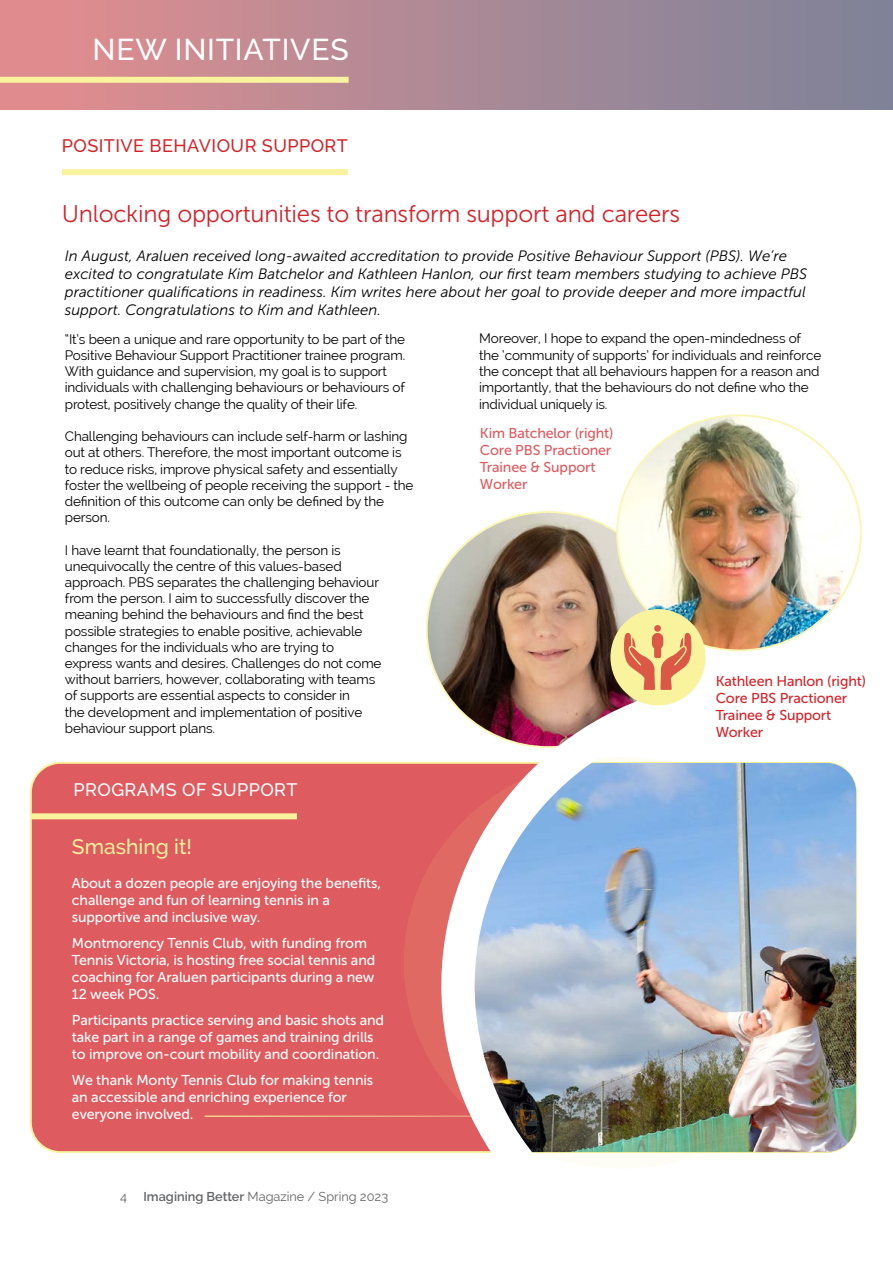
<style>
.page{position:relative;width:893px;height:1263px;background:#fff}
.page>*{position:absolute;margin:0;border:0;box-sizing:border-box;transform-origin:0 0}
.t1{font:500 30px "Raleway";letter-spacing:.025em;color:#fff}
.t2{font:24px "Museo Sans 300";letter-spacing:-.01em;color:#d2232a}
.t3{font:500 21px "Raleway";color:#f8f39c}
.t4{font:500 18px "Raleway";letter-spacing:.025em;color:#d3242a}
.t5{font:500 18px "Raleway";letter-spacing:.025em;color:#fff}
.t6{font:italic 15px/18px "Museo Sans 300";color:#000}
.t7{font:14.25px/17.1px "Museo Sans 500";letter-spacing:-.01em;color:#fff}
.t8{font:14.25px/17.1px "Museo Sans 500";letter-spacing:-.01em;color:#d3242a}
.t9{font:14.25px/17.1px "Museo Sans 500";letter-spacing:-.01em;color:#de5b5f}
.t10{font:13.5px/16.2px "Raleway";letter-spacing:-.01em;color:#000}
.t11{font:12.75px "Raleway";color:#636466}
.s1{font-weight:600}
</style>
<div class="page">
<img style="left:427px;top:512px;width:190px;height:154px">
<div style="left:0;top:0;width:893px;height:110px;background:linear-gradient(to right,#e48f8f,#7b839a)"></div>
<div style="left:0;top:77px;width:349px;height:6px;background:#f8f39c"></div>
<div style="left:62px;top:169px;width:286px;height:6px;background:#f8f39c"></div>
<div style="left:31px;top:763px;width:825px;height:389px;background:#de5b5f;border-radius:30px"></div>
<hr style="left:205px;top:1115px;width:675px;height:2px;background:#f8f39c">
<img style="left:428px;top:666px;width:452px;height:488px">
<div style="left:31px;top:813px;width:266px;height:6px;background:#f8f39c"></div>
<img style="left:617px;top:417px;width:244px;height:233px">
<div style="left:610px;top:609px;width:95px;height:96px;background:#f8f39c;border-radius:50%"></div>
<div style="left:654px;top:625px;width:7px;height:7px;background:#db5746;border-radius:50%"></div>
<svg style="left:624px;top:633px;width:69px;height:57px"></svg>
<h1 class="t1" style="left:93px;top:32px;width:258px">NEW INITIATIVES</h1>
<h3 class="t4" style="left:62px;top:135px;width:288px">POSITIVE BEHAVIOUR SUPPORT</h3>
<h2 class="t2" style="left:62px;top:201px;width:620px">Unlocking opportunities to transform support and careers</h2>
<p class="t6" style="left:65px;top:247px;width:744px">In August, Araluen received long-awaited accreditation to provide Positive Behaviour Support (PBS). We’re excited to congratulate Kim Batchelor and Kathleen Hanlon, our first team members studying to achieve PBS practitioner qualifications in readiness. Kim writes here about her goal to provide deeper and more impactful support. Congratulations to Kim and Kathleen.</p>
<p class="t10" style="left:65px;top:331px;width:342px">“It’s been a unique and rare opportunity to be part of the Positive Behaviour Support Practitioner trainee program.<br>With guidance and supervision, my goal is to support individuals with challenging behaviours or behaviours of protest, positively change the quality of their life.</p>
<p class="t10" style="left:65px;top:428px;width:350px">Challenging behaviours can include self-harm or lashing out at others. Therefore, the most important outcome is to reduce risks, improve physical safety and essentially foster the wellbeing of people receiving the support - the definition of this outcome can only be defined by the person.</p>
<p class="t10" style="left:65px;top:542px;width:318px">I have learnt that foundationally, the person is unequivocally the centre of this values-based approach. PBS separates the challenging behaviour from the person. I aim to successfully discover the meaning behind the behaviours and find the best possible strategies to enable positive, achievable changes for the individuals who are trying to express wants and desires. Challenges do not come without barriers, however, collaborating with teams of supports are essential aspects to consider in<br>the development and implementation of positive behaviour support plans.</p>
<h3 class="t5" style="left:73px;top:779px;width:226px">PROGRAMS OF SUPPORT</h3>
<h3 class="t3" style="left:72px;top:834px;width:121px">Smashing it!</h3>
<p class="t7" style="left:72px;top:874px;width:311px">About a dozen people are enjoying the benefits, challenge and fun of learning tennis in a supportive and inclusive way.</p>
<p class="t7" style="left:72px;top:934px;width:305px">Montmorency Tennis Club, with funding from Tennis Victoria, is hosting free social tennis and coaching for Araluen participants during a new 12 week POS.</p>
<p class="t7" style="left:72px;top:1011px;width:314px">Participants practice serving and basic shots and take part in a range of games and training drills to improve on-court mobility and coordination.</p>
<p class="t7" style="left:72px;top:1071px;width:303px">We thank Monty Tennis Club for making tennis an accessible and enriching experience for everyone involved.</p>
<p class="t11" style="left:120px;top:1189px;width:8px">4</p>
<p class="t11" style="left:144px;top:1189px;width:246px"><span class="s1">Imagining Better</span> Magazine / Spring 2023</p>
<p class="t10" style="left:479px;top:330px;width:344px">Moreover, I hope to expand the open-mindedness of the ‘community of supports’ for individuals and reinforce the concept that all behaviours happen for a reason and importantly, that the behaviours do not define who the individual uniquely is.</p>
<p class="t9" style="left:480px;top:424px;width:135px">Kim Batchelor (right)<br>Core PBS Practioner<br>Trainee &amp; Support<br>Worker</p>
<p class="t8" style="left:716px;top:672px;width:152px">Kathleen Hanlon (right)<br>Core PBS Practioner<br>Trainee &amp; Support<br>Worker</p>
</div>
